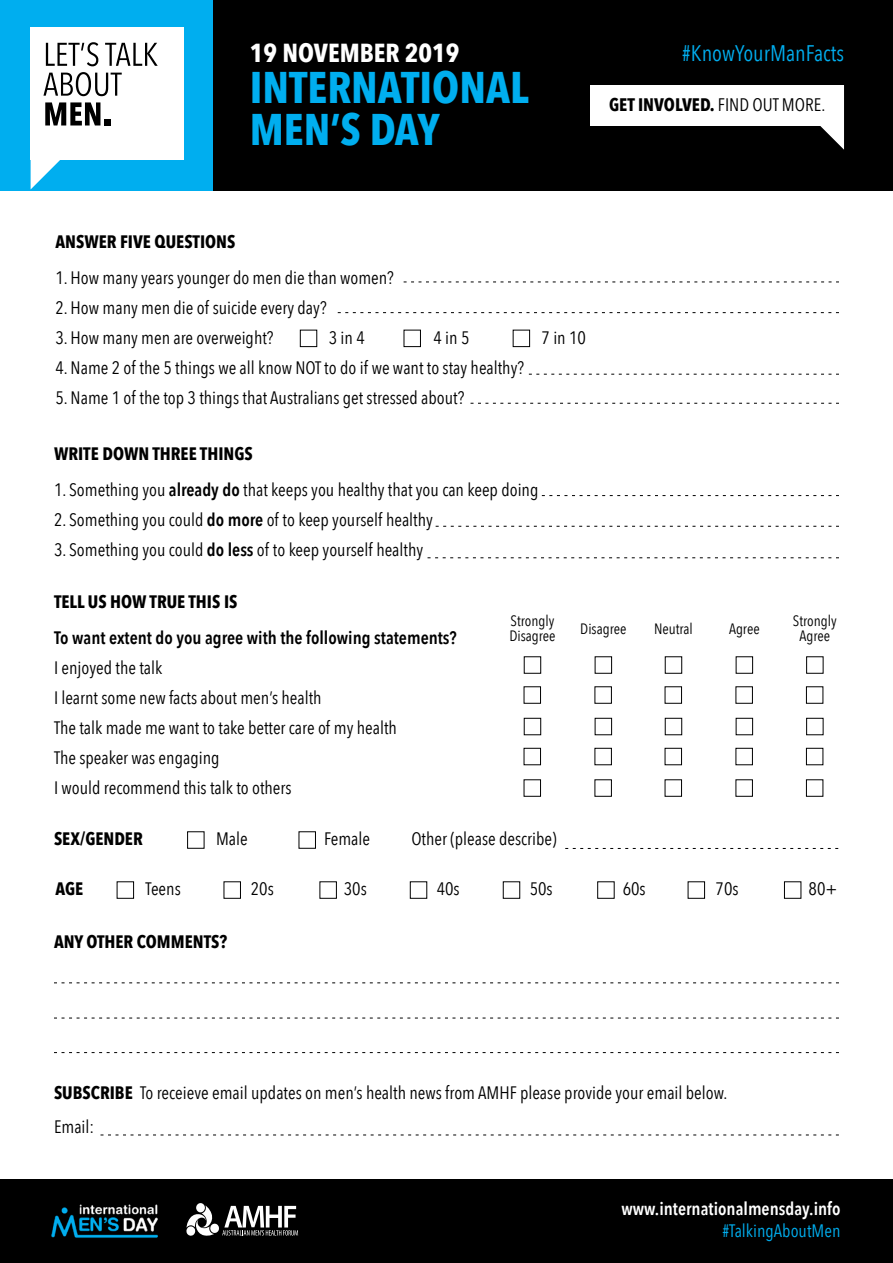
<style>
.page{position:relative;width:893px;height:1263px;background:#fff}
.page>*{position:absolute;margin:0;border:0;box-sizing:border-box;transform-origin:0 0}
.t1{font:700 44.25px/41.4px "Avenir Next Condensed";color:#00aeef}
.t2{font:700 26.1px "Avenir Next Condensed";color:#fff}
.t3{font:22.5px "Avenir Next Condensed";color:#00aeef}
.t4{font:700 18.15px "Avenir Next Condensed";color:#000}
.t5{font:18px/30px "Avenir Next Condensed";color:#000}
.t6{font:700 18px "Avenir Next Condensed";color:#000}
.t7{font:600 18px "Avenir Next Condensed";color:#000}
.t8{font:600 18px "Avenir Next Condensed";color:#fff}
.t9{font:18px "Avenir Next Condensed";color:#00aeef}
.t10{font:15px/15px "Avenir Next Condensed";color:#000}
.s1{font-weight:400}
.s2{font-weight:600}
.s3{font-weight:700}
</style>
<div class="page">
<div style="left:0;top:0;width:893px;height:190px;background:#000"></div>
<div style="left:300px;top:330px;width:17px;height:17px;border:1px solid #000"></div>
<div style="left:404px;top:330px;width:17px;height:17px;border:1px solid #000"></div>
<div style="left:513px;top:330px;width:17px;height:17px;border:1px solid #000"></div>
<svg style="left:404px;top:282px;width:435px;height:1px"></svg>
<svg style="left:338px;top:312px;width:501px;height:1px"></svg>
<svg style="left:471px;top:403px;width:368px;height:1px"></svg>
<svg style="left:529px;top:374px;width:310px;height:1px"></svg>
<svg style="left:542px;top:495px;width:297px;height:1px"></svg>
<svg style="left:436px;top:526px;width:403px;height:1px"></svg>
<svg style="left:428px;top:557px;width:411px;height:1px"></svg>
<div style="left:524px;top:656px;width:17px;height:18px;border:1px solid #000"></div>
<div style="left:595px;top:656px;width:17px;height:18px;border:1px solid #000"></div>
<div style="left:665px;top:656px;width:17px;height:18px;border:1px solid #000"></div>
<div style="left:736px;top:656px;width:17px;height:18px;border:1px solid #000"></div>
<div style="left:806px;top:656px;width:17px;height:18px;border:1px solid #000"></div>
<div style="left:524px;top:686px;width:17px;height:18px;border:1px solid #000"></div>
<div style="left:594px;top:686px;width:18px;height:18px;border:1px solid #000"></div>
<div style="left:665px;top:686px;width:17px;height:18px;border:1px solid #000"></div>
<div style="left:735px;top:686px;width:18px;height:18px;border:1px solid #000"></div>
<div style="left:806px;top:686px;width:17px;height:18px;border:1px solid #000"></div>
<div style="left:524px;top:718px;width:17px;height:17px;border:1px solid #000"></div>
<div style="left:595px;top:718px;width:17px;height:17px;border:1px solid #000"></div>
<div style="left:665px;top:718px;width:17px;height:17px;border:1px solid #000"></div>
<div style="left:736px;top:718px;width:17px;height:17px;border:1px solid #000"></div>
<div style="left:806px;top:718px;width:17px;height:17px;border:1px solid #000"></div>
<div style="left:524px;top:748px;width:17px;height:17px;border:1px solid #000"></div>
<div style="left:594px;top:748px;width:18px;height:17px;border:1px solid #000"></div>
<div style="left:665px;top:748px;width:17px;height:17px;border:1px solid #000"></div>
<div style="left:735px;top:748px;width:18px;height:17px;border:1px solid #000"></div>
<div style="left:806px;top:748px;width:17px;height:17px;border:1px solid #000"></div>
<div style="left:524px;top:779px;width:17px;height:18px;border:1px solid #000"></div>
<div style="left:594px;top:779px;width:18px;height:18px;border:1px solid #000"></div>
<div style="left:665px;top:779px;width:17px;height:18px;border:1px solid #000"></div>
<div style="left:735px;top:779px;width:18px;height:18px;border:1px solid #000"></div>
<div style="left:806px;top:779px;width:17px;height:18px;border:1px solid #000"></div>
<div style="left:187px;top:831px;width:17px;height:18px;border:1px solid #000"></div>
<div style="left:299px;top:831px;width:17px;height:18px;border:1px solid #000"></div>
<svg style="left:565px;top:848px;width:273px;height:1px"></svg>
<div style="left:117px;top:881px;width:17px;height:18px;border:1px solid #000"></div>
<div style="left:224px;top:881px;width:17px;height:18px;border:1px solid #000"></div>
<div style="left:320px;top:881px;width:17px;height:18px;border:1px solid #000"></div>
<div style="left:410px;top:881px;width:17px;height:18px;border:1px solid #000"></div>
<div style="left:503px;top:881px;width:17px;height:18px;border:1px solid #000"></div>
<div style="left:597px;top:881px;width:18px;height:18px;border:1px solid #000"></div>
<div style="left:688px;top:881px;width:17px;height:18px;border:1px solid #000"></div>
<svg style="left:54px;top:982px;width:785px;height:1px"></svg>
<svg style="left:54px;top:1018px;width:785px;height:1px"></svg>
<svg style="left:54px;top:1052px;width:785px;height:1px"></svg>
<svg style="left:100px;top:1135px;width:739px;height:1px"></svg>
<div style="left:784px;top:881px;width:17px;height:18px;border:1px solid #000"></div>
<div style="left:0;top:1179px;width:893px;height:84px;background:#000"></div>
<div style="left:0;top:0;width:212px;height:190px;background:#00aeef"></div>
<div style="left:31px;top:27px;width:153px;height:132px;background:#fff"></div>
<svg style="left:31px;top:42px;width:127px;height:147px"></svg>
<svg style="left:196px;top:1203px;width:9px;height:9px"></svg>
<svg style="left:186px;top:1205px;width:112px;height:31px"></svg>
<img style="left:51px;top:1204px;width:107px;height:34px">
<div style="left:591px;top:86px;width:253px;height:40px;background:#fff"></div>
<svg style="left:820px;top:126px;width:24px;height:24px"></svg>
<h2 class="t2" style="left:250px;top:37px;width:211px">19 NOVEMBER 2019</h2>
<h1 class="t1" style="left:250px;top:67px;width:280px">INTERNATIONAL<br>MEN’S DAY</h1>
<p class="t3" style="left:682px;top:34px;width:163px">#KnowYourManFacts</p>
<p class="t4" style="left:609px;top:94px;width:218px">GET INVOLVED. <span class="s1">FIND OUT MORE.</span></p>
<p class="t6" style="left:56px;top:231px;width:181px">ANSWER FIVE QUESTIONS</p>
<p class="t5" style="left:56px;top:262px;width:340px">1. How many years younger do men die than women?</p>
<p class="t5" style="left:56px;top:292px;width:273px">2. How many men die of suicide every day?</p>
<p class="t5" style="left:56px;top:322px;width:220px">3. How many men are overweight?</p>
<p class="t5" style="left:329px;top:322px;width:37px">3 in 4</p>
<p class="t5" style="left:434px;top:322px;width:37px">4 in 5</p>
<p class="t5" style="left:542px;top:322px;width:46px">7 in 10</p>
<p class="t5" style="left:56px;top:352px;width:470px">4. Name 2 of the 5 things we all know NOT to do if we want to stay healthy?</p>
<p class="t5" style="left:56px;top:382px;width:410px">5. Name 1 of the top 3 things that Australians get stressed about?</p>
<p class="t6" style="left:54px;top:443px;width:200px">WRITE DOWN THREE THINGS</p>
<p class="t5" style="left:54px;top:474px;width:486px">1. Something you <span class="s2">already do</span> that keeps you healthy that you can keep doing</p>
<p class="t5" style="left:54px;top:504px;width:380px">2. Something you could <span class="s2">do more</span> of to keep yourself healthy</p>
<p class="t5" style="left:54px;top:534px;width:371px">3. Something you could <span class="s2">do less</span> of to keep yourself healthy</p>
<p class="t6" style="left:54px;top:591px;width:185px">TELL US HOW TRUE THIS IS</p>
<p class="t7" style="left:54px;top:622px;width:404px">To want extent do you agree with the following statements?</p>
<p class="t5" style="left:54px;top:651px;width:344px">I enjoyed the talk<br>I learnt some new facts about men’s health<br>The talk made me want to take better care of my health The speaker was engaging<br>I would recommend this talk to others</p>
<p class="t10" style="left:509px;top:613px;width:48px">Strongly<br>Disagree</p>
<p class="t10" style="left:580px;top:620px;width:48px">Disagree</p>
<p class="t10" style="left:654px;top:620px;width:40px">Neutral</p>
<p class="t10" style="left:729px;top:620px;width:32px">Agree</p>
<p class="t10" style="left:793px;top:613px;width:45px;text-align:center">Strongly<br>Agree</p>
<p class="t6" style="left:54px;top:828px;width:90px">SEX/GENDER</p>
<p class="t5" style="left:216px;top:823px;width:33px">Male</p>
<p class="t5" style="left:324px;top:823px;width:47px">Female</p>
<p class="t5" style="left:411px;top:823px;width:147px">Other (please describe)</p>
<p class="t6" style="left:56px;top:878px;width:29px">AGE</p>
<p class="t5" style="left:146px;top:873px;width:37px">Teens</p>
<p class="t5" style="left:251px;top:873px;width:25px">20s</p>
<p class="t5" style="left:344px;top:873px;width:25px">30s</p>
<p class="t5" style="left:437px;top:873px;width:25px">40s</p>
<p class="t5" style="left:530px;top:873px;width:25px">50s</p>
<p class="t5" style="left:623px;top:873px;width:25px">60s</p>
<p class="t5" style="left:716px;top:873px;width:25px">70s</p>
<p class="t5" style="left:809px;top:873px;width:30px">80+</p>
<p class="t6" style="left:54px;top:930px;width:175px">ANY OTHER COMMENTS?</p>
<p class="t5" style="left:54px;top:1074px;width:675px;line-height:34.5px"><span class="s3">SUBSCRIBE</span> To receieve email updates on men’s health news from AMHF please provide your email below.<br>Email:</p>
<p class="t8" style="left:621px;top:1193px;width:221px">www.internationalmensday.info</p>
<p class="t9" style="left:722px;top:1215px;width:120px">#TalkingAboutMen</p>
</div>
